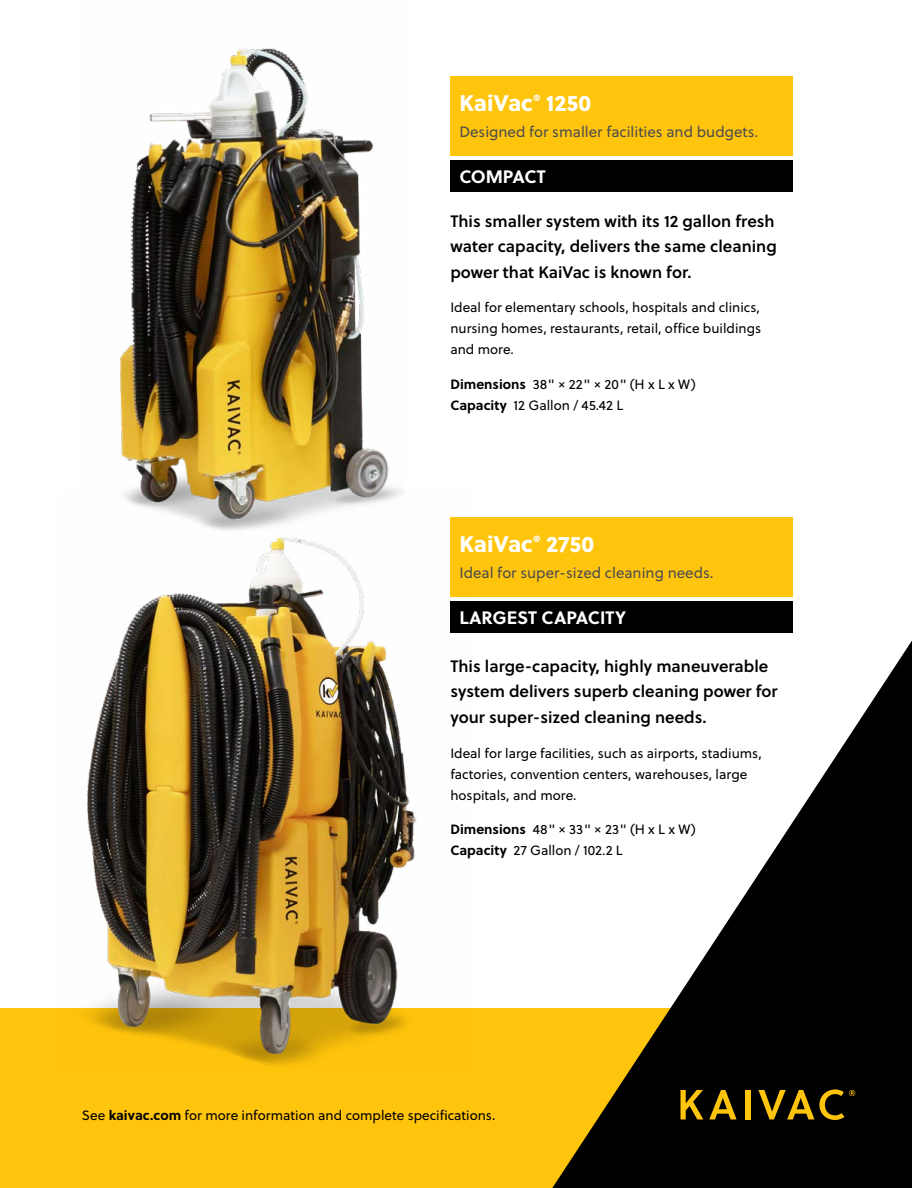
<style>
.page{position:relative;width:912px;height:1188px;background:#fff}
.page>*{position:absolute;margin:0;border:0;box-sizing:border-box;transform-origin:0 0}
.t1{font:22.5px "Soleil Xb";color:#fff}
.t2{font:700 18px "Soleil";color:#fff}
.t3{font:16.5px/25.5px "Soleil Sb";color:#000}
.t4{font:15px "Soleil";color:#4d4d4f}
.t5{font:13.5px/21px "Soleil";color:#000}
.s1{font-weight:700}
</style>
<div class="page">
<div style="left:0;top:1008px;width:715px;height:180px;background:#ffc40c"></div>
<svg style="left:552px;top:642px;width:359px;height:546px"></svg>
<svg style="left:709px;top:1090px;width:27px;height:29px"></svg>
<svg style="left:680px;top:1090px;width:23px;height:29px"></svg>
<div style="left:745px;top:1090px;width:5px;height:29px;background:#ffc40c"></div>
<svg style="left:758px;top:1089px;width:97px;height:31px;background:#4f3d03"></svg>
<img style="left:120px;top:48px;width:278px;height:442px">
<img style="left:87px;top:490px;width:330px;height:576px">
<div style="left:450px;top:160px;width:342px;height:32px;background:#000"></div>
<div style="left:450px;top:76px;width:342px;height:80px;background:#ffc40c"></div>
<div style="left:450px;top:601px;width:342px;height:32px;background:#000"></div>
<div style="left:450px;top:517px;width:342px;height:80px;background:#ffc40c"></div>
<h1 class="t1" style="left:459px;top:86px;width:133px">KaiVac<sup>®</sup> 1250</h1>
<p class="t4" style="left:459px;top:121px;width:300px">Designed for smaller facilities and budgets.</p>
<h2 class="t2" style="left:459px;top:163px;width:88px">COMPACT</h2>
<p class="t3" style="left:450px;top:208px;width:328px">This smaller system with its 12 gallon fresh water capacity, delivers the same cleaning power that KaiVac is known for.</p>
<p class="t5" style="left:450px;top:297px;width:312px;text-align:justify">Ideal for elementary schools, hospitals and clinics, nursing homes, restaurants, retail, office buildings and more.</p>
<p class="t5" style="left:450px;top:373px;width:247px"><span class="s1">Dimensions</span> 38" × 22" × 20" (H x L x W)<br><span class="s1">Capacity</span> 12 Gallon / 45.42 L</p>
<h1 class="t1" style="left:459px;top:527px;width:136px">KaiVac<sup>®</sup> 2750</h1>
<p class="t4" style="left:459px;top:562px;width:256px">Ideal for super-sized cleaning needs.</p>
<h2 class="t2" style="left:459px;top:604px;width:168px">LARGEST CAPACITY</h2>
<p class="t3" style="left:450px;top:653px;width:329px">This large-capacity, highly maneuverable system delivers superb cleaning power for your super-sized cleaning needs.</p>
<p class="t5" style="left:450px;top:742px;width:313px">Ideal for large facilities, such as airports, stadiums, factories, convention centers, warehouses, large hospitals, and more.</p>
<p class="t5" style="left:450px;top:818px;width:247px"><span class="s1">Dimensions</span> 48" × 33" × 23" (H x L x W)<br><span class="s1">Capacity</span> 27 Gallon / 102.2 L</p>
<p class="t5" style="left:82px;top:1104px;width:415px">See <span class="s1">kaivac.com</span> for more information and complete specifications.</p>
</div>
